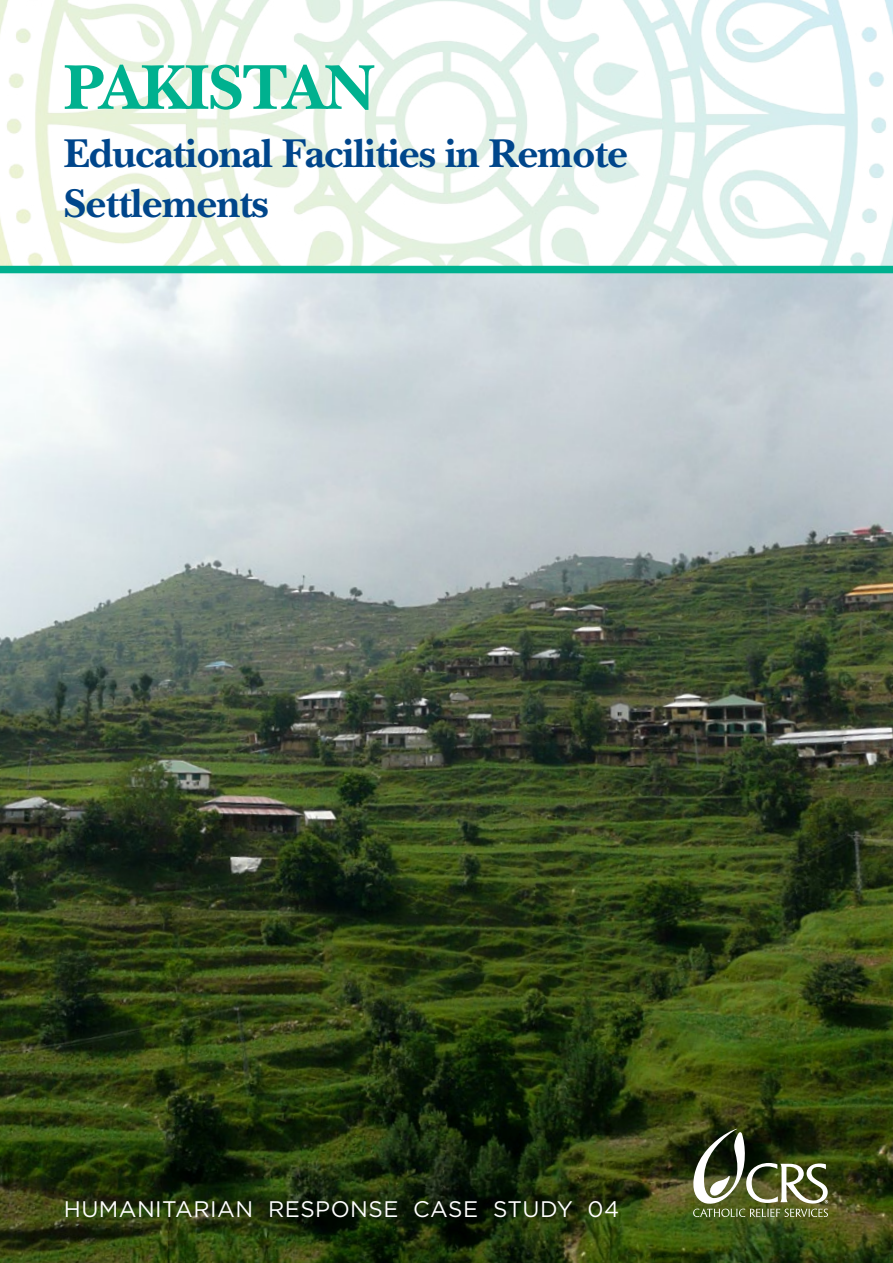
<style>
.page{position:relative;width:893px;height:1263px;background:#fff}
.page>*{position:absolute;margin:0;border:0;box-sizing:border-box;transform-origin:0 0}
.t1{font:700 66px "New Baskerville Std";letter-spacing:-.02em;color:#00b18f}
.t2{font:700 42px/50.4px "New Baskerville Std";letter-spacing:-.02em;color:#00468b}
.t3{font:22.5px "Gotham";letter-spacing:.02em;color:#fff}
</style>
<div class="page">
<img style="left:0;top:0;width:893px;height:1263px">
<div style="left:0;top:266px;width:893px;height:7px;background:#00b18f"></div>
<svg style="left:693px;top:1129px;width:135px;height:88px"></svg>
<h1 class="t1" style="left:64px;top:49px;width:314px">PAKISTAN</h1>
<p class="t2" style="left:64px;top:128px;width:566px">Educational Facilities in Remote<br>Settlements</p>
<p class="t3" style="left:64px;top:1195px;width:557px">HUMANITARIAN RESPONSE CASE STUDY 04</p>
</div>
